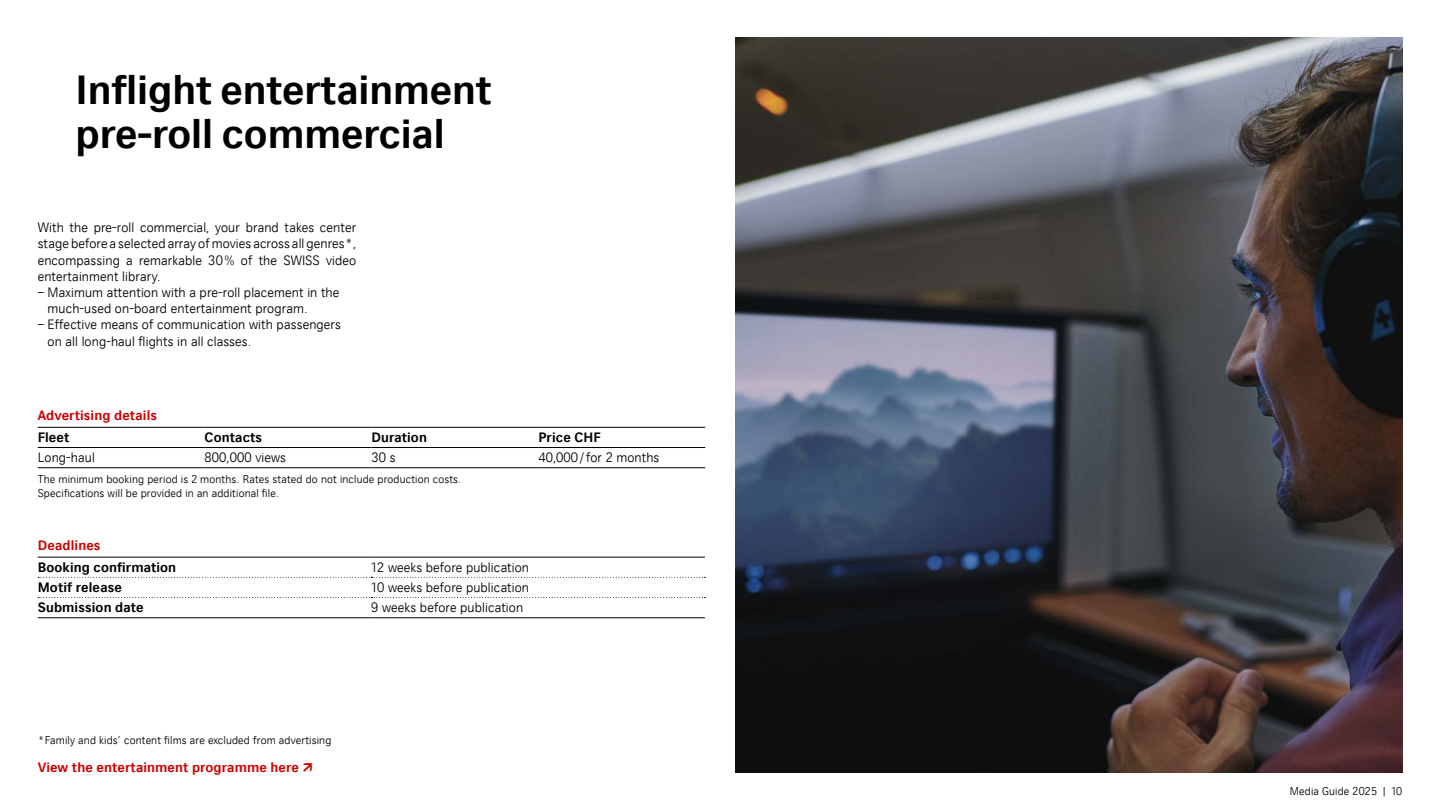
<style>
.page{position:relative;width:1440px;height:810px;background:#fff}
.page>*{position:absolute;margin:0;border:0;box-sizing:border-box;transform-origin:0 0}
.t1{font:700 40.5px/44.2px "CH Sans";color:#000}
.t2{font:300 13.5px/16.2px "CH Sans";letter-spacing:.01em;color:#000}
.t3{font:700 13.5px "CH Sans";letter-spacing:.01em;color:#000}
.t4{font:700 13.5px "CH Sans";letter-spacing:.01em;color:#c00}
.t5{font:300 11.25px/13.5px "CH Sans";letter-spacing:.015em;color:#000}
</style>
<div class="page">
<hr style="left:38px;top:447px;width:167px;height:1px;background:#000">
<hr style="left:205px;top:447px;width:166px;height:1px;background:#000">
<hr style="left:371px;top:447px;width:167px;height:1px;background:#000">
<hr style="left:538px;top:447px;width:167px;height:1px;background:#000">
<hr style="left:38px;top:427px;width:167px;height:1px;background:#000">
<hr style="left:205px;top:427px;width:166px;height:1px;background:#000">
<hr style="left:371px;top:427px;width:167px;height:1px;background:#000">
<hr style="left:538px;top:427px;width:167px;height:1px;background:#000">
<hr style="left:38px;top:468px;width:167px;height:1px;background:#000">
<hr style="left:205px;top:468px;width:166px;height:1px;background:#000">
<hr style="left:371px;top:468px;width:167px;height:1px;background:#000">
<hr style="left:538px;top:468px;width:167px;height:1px;background:#000">
<svg style="left:38px;top:577px;width:667px;height:1px"></svg>
<svg style="left:38px;top:597px;width:667px;height:1px"></svg>
<hr style="left:38px;top:557px;width:333px;height:1px;background:#000">
<hr style="left:371px;top:557px;width:334px;height:1px;background:#000">
<hr style="left:38px;top:618px;width:333px;height:1px;background:#000">
<hr style="left:371px;top:618px;width:334px;height:1px;background:#000">
<img style="left:735px;top:38px;width:667px;height:734px">
<h1 class="t1" style="left:75px;top:68px;width:418px">Inflight entertainment pre-roll commercial</h1>
<p class="t2" style="left:38px;top:219px;width:320px;text-align:justify">With the pre-roll commercial, your brand takes center stage before a selected array of movies across all genres*, encompassing a remarkable 30% of the SWISS video entertainment library.</p>
<p class="t2" style="left:48px;top:284px;width:293px;text-indent:-10px">– Maximum attention with a pre-roll placement in the much-used on-board entertainment program.</p>
<p class="t2" style="left:48px;top:316px;width:295px;text-indent:-10px">– Effective means of communication with passengers on all long-haul flights in all classes.</p>
<p class="t4" style="left:38px;top:407px;width:121px">Advertising details</p>
<p class="t3" style="left:38px;top:429px;width:33px">Fleet</p>
<p class="t3" style="left:205px;top:429px;width:59px">Contacts</p>
<p class="t3" style="left:371px;top:429px;width:57px">Duration</p>
<p class="t3" style="left:538px;top:429px;width:64px">Price CHF</p>
<p class="t2" style="left:38px;top:449px;width:59px">Long-haul</p>
<p class="t2" style="left:205px;top:449px;width:83px">800,000 views</p>
<p class="t2" style="left:371px;top:449px;width:26px">30 s</p>
<p class="t2" style="left:538px;top:449px;width:123px">40,000 /for 2 months</p>
<p class="t5" style="left:38px;top:472px;width:425px">The minimum booking period is 2 months. Rates stated do not include production costs.<br>Specifications will be provided in an additional file.</p>
<p class="t4" style="left:38px;top:536px;width:64px">Deadlines</p>
<p class="t3" style="left:38px;top:559px;width:140px">Booking confirmation</p>
<p class="t2" style="left:371px;top:559px;width:159px">12 weeks before publication</p>
<p class="t3" style="left:38px;top:579px;width:86px">Motif release</p>
<p class="t2" style="left:371px;top:579px;width:159px">10 weeks before publication</p>
<p class="t3" style="left:38px;top:599px;width:107px">Submission date</p>
<p class="t2" style="left:371px;top:599px;width:153px">9 weeks before publication</p>
<p class="t5" style="left:38px;top:733px;width:295px">*Family and kids’ content films are excluded from advertising</p>
<p class="t4" style="left:38px;top:759px;width:263px">View the entertainment programme here</p>
<p class="t5" style="left:1290px;top:784px;width:114px">Media Guide 2025 | 10</p>
</div>
